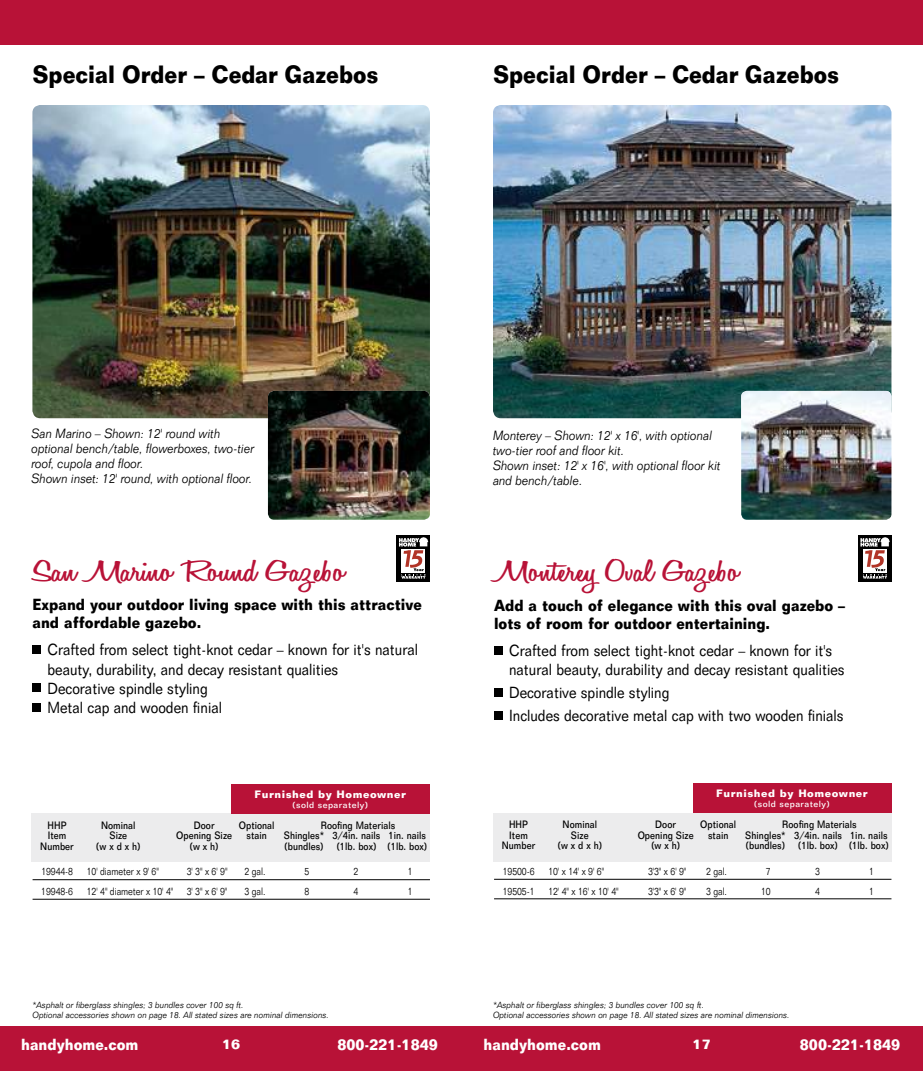
<style>
.page{position:relative;width:923px;height:1071px;background:#fff}
.page>*{position:absolute;margin:0;border:0;box-sizing:border-box;transform-origin:0 0}
.t1{font:600 31.5px "Honey Script";color:#b81237;scale:1.55 1}
.t2{font:600 31.5px "Honey Script";color:#b81237;scale:1.5 1}
.t3{font:700 24.5px "Folio BT";color:#000;scale:.86 1}
.t4{font:15.75px/19.2px "Folio BT";color:#000;scale:.88 1}
.t5{font:700 15.75px/17.5px "Folio BT";color:#000;scale:.88 1}
.t6{font:700 15.75px "Folio BT";color:#fff;scale:.88 1}
.t7{font:700 14px "Folio BT";color:#fff}
.t8{font:italic 300 13.12px/14.9px "Folio BT";color:#000;scale:.9 1}
.t9{font:500 10.5px "Folio BT";letter-spacing:.005em;color:#000;scale:.85 1}
.t10{font:300 10.5px "Folio BT";letter-spacing:-.01em;color:#000;scale:.85 1}
.t11{font:700 10.5px "Folio BT";letter-spacing:.05em;color:#fff}
.t12{font:italic 300 8.75px/10.5px "Folio BT";color:#000;scale:.95 1}
.t13{font:500 8.75px "Folio BT";letter-spacing:.05em;color:#fff}
</style>
<div class="page">
<div style="left:0;top:0;width:461px;height:45px;background:#b81237"></div>
<div style="left:461px;top:0;width:461px;height:45px;background:#b81237"></div>
<div style="left:456px;top:1026px;width:466px;height:45px;background:#b81237"></div>
<div style="left:0;top:1026px;width:482px;height:45px;background:#b81237"></div>
<img style="left:32px;top:105px;width:398px;height:313px">
<img style="left:493px;top:105px;width:398px;height:313px">
<img style="left:268px;top:391px;width:162px;height:129px">
<div style="left:32px;top:645px;width:9px;height:9px;background:#000"></div>
<div style="left:32px;top:684px;width:9px;height:8px;background:#000"></div>
<div style="left:32px;top:703px;width:9px;height:8px;background:#000"></div>
<div style="left:494px;top:646px;width:8px;height:8px;background:#000"></div>
<div style="left:494px;top:689px;width:8px;height:8px;background:#000"></div>
<div style="left:494px;top:712px;width:8px;height:8px;background:#000"></div>
<img style="left:741px;top:391px;width:150px;height:129px">
<div style="left:396px;top:535px;width:34px;height:47px;background:#000"></div>
<svg style="left:399px;top:537px;width:29px;height:42px"></svg>
<div style="left:858px;top:535px;width:33px;height:47px;background:#000"></div>
<svg style="left:860px;top:537px;width:29px;height:42px"></svg>
<div style="left:32px;top:813px;width:398px;height:49px;background:#ececed"></div>
<div style="left:493px;top:813px;width:398px;height:49px;background:#ececed"></div>
<hr style="left:33px;top:879px;width:397px;height:1px;background:#000">
<hr style="left:33px;top:899px;width:397px;height:1px;background:#000">
<hr style="left:494px;top:879px;width:397px;height:1px;background:#000">
<hr style="left:494px;top:898px;width:397px;height:1px;background:#000">
<div style="left:231px;top:784px;width:198px;height:29px;background:#b81237"></div>
<div style="left:692px;top:783px;width:198px;height:30px;background:#b81237"></div>
<h2 class="t3" style="left:32px;top:59px;width:404px">Special Order – Cedar Gazebos</h2>
<h2 class="t3" style="left:493px;top:59px;width:404px">Special Order – Cedar Gazebos</h2>
<p class="t8" style="left:32px;top:426px;width:249px">San Marino – Shown: 12' round with optional bench/table, flowerboxes, two-tier roof, cupola and floor.<br>Shown inset: 12' round, with optional floor.</p>
<h1 class="t1" style="left:32px;top:552px;width:203px">San Marino Round Gazebo</h1>
<p class="t5" style="left:32px;top:596px;width:444px">Expand your outdoor living space with this attractive and affordable gazebo.</p>
<p class="t4" style="left:47px;top:640px;width:422px">Crafted from select tight-knot cedar – known for it's natural beauty, durability, and decay resistant qualities<br>Decorative spindle styling<br>Metal cap and wooden finial</p>
<p class="t11" style="left:254px;top:788px;width:153px">Furnished by Homeowner</p>
<p class="t13" style="left:292px;top:800px;width:78px">(sold separately)</p>
<p class="t9" style="left:47px;top:819px;width:24px">HHP</p>
<p class="t9" style="left:101px;top:819px;width:42px">Nominal</p>
<p class="t9" style="left:194px;top:819px;width:26px">Door</p>
<p class="t9" style="left:239px;top:819px;width:44px">Optional</p>
<p class="t9" style="left:321px;top:819px;width:89px">Roofing Materials</p>
<p class="t9" style="left:48px;top:829px;width:23px">Item</p>
<p class="t9" style="left:109px;top:829px;width:22px">Size</p>
<p class="t9" style="left:176px;top:829px;width:67px">Opening Size</p>
<p class="t9" style="left:246px;top:829px;width:25px">stain</p>
<p class="t9" style="left:284px;top:829px;width:169px">Shingles* 3/4in. nails 1in. nails</p>
<p class="t9" style="left:40px;top:840px;width:41px">Number</p>
<p class="t9" style="left:96px;top:840px;width:54px">(w x d x h)</p>
<p class="t9" style="left:189px;top:840px;width:36px">(w x h)</p>
<p class="t9" style="left:284px;top:840px;width:170px">(bundles) (1lb. box) (1lb. box)</p>
<p class="t10" style="left:41px;top:865px;width:39px">19944-8</p>
<p class="t10" style="left:87px;top:865px;width:86px">10' diameter x 9' 6"</p>
<p class="t10" style="left:187px;top:865px;width:49px">3' 3" x 6' 9"</p>
<p class="t10" style="left:244px;top:865px;width:26px">2 gal.</p>
<p class="t10" style="left:304px;top:865px;width:7px">5</p>
<p class="t10" style="left:353px;top:865px;width:7px">2</p>
<p class="t10" style="left:407px;top:865px;width:7px">1</p>
<p class="t10" style="left:41px;top:885px;width:39px">19948-6</p>
<p class="t10" style="left:87px;top:885px;width:103px">12' 4" diameter x 10' 4"</p>
<p class="t10" style="left:187px;top:885px;width:49px">3' 3" x 6' 9"</p>
<p class="t10" style="left:244px;top:885px;width:26px">3 gal.</p>
<p class="t10" style="left:304px;top:885px;width:7px">8</p>
<p class="t10" style="left:353px;top:885px;width:7px">4</p>
<p class="t10" style="left:407px;top:885px;width:7px">1</p>
<p class="t8" style="left:493px;top:428px;width:254px">Monterey – Shown: 12' x 16', with optional two-tier roof and floor kit.<br>Shown inset: 12' x 16', with optional floor kit and bench/table.</p>
<h1 class="t2" style="left:494px;top:552px;width:165px">Monterey Oval Gazebo</h1>
<p class="t5" style="left:494px;top:596px;width:400px">Add a touch of elegance with this oval gazebo – lots of room for outdoor entertaining.</p>
<p class="t4" style="left:509px;top:641px;width:382px">Crafted from select tight-knot cedar – known for it's natural beauty, durability and decay resistant qualities</p>
<p class="t4" style="left:509px;top:681px;width:381px;line-height:23.1px">Decorative spindle styling<br>Includes decorative metal cap with two wooden finials</p>
<p class="t11" style="left:716px;top:787px;width:153px">Furnished by Homeowner</p>
<p class="t13" style="left:753px;top:799px;width:78px">(sold separately)</p>
<p class="t9" style="left:509px;top:818px;width:24px">HHP</p>
<p class="t9" style="left:562px;top:818px;width:42px">Nominal</p>
<p class="t9" style="left:655px;top:818px;width:26px">Door</p>
<p class="t9" style="left:700px;top:818px;width:44px">Optional</p>
<p class="t9" style="left:782px;top:818px;width:89px">Roofing Materials</p>
<p class="t9" style="left:509px;top:829px;width:23px">Item</p>
<p class="t9" style="left:571px;top:829px;width:22px">Size</p>
<p class="t9" style="left:637px;top:829px;width:67px">Opening Size</p>
<p class="t9" style="left:708px;top:829px;width:25px">stain</p>
<p class="t9" style="left:745px;top:829px;width:169px">Shingles* 3/4in. nails 1in. nails</p>
<p class="t9" style="left:501px;top:839px;width:41px">Number</p>
<p class="t9" style="left:557px;top:839px;width:54px">(w x d x h)</p>
<p class="t9" style="left:651px;top:839px;width:36px">(w x h)</p>
<p class="t9" style="left:745px;top:839px;width:170px">(bundles) (1lb. box) (1lb. box)</p>
<p class="t10" style="left:502px;top:865px;width:39px">19500-6</p>
<p class="t10" style="left:548px;top:865px;width:67px">10' x 14' x 9' 6"</p>
<p class="t10" style="left:648px;top:865px;width:46px">3'3" x 6' 9"</p>
<p class="t10" style="left:706px;top:865px;width:26px">2 gal.</p>
<p class="t10" style="left:765px;top:865px;width:7px">7</p>
<p class="t10" style="left:814px;top:865px;width:7px">3</p>
<p class="t10" style="left:869px;top:865px;width:7px">1</p>
<p class="t10" style="left:502px;top:884px;width:39px">19505-1</p>
<p class="t10" style="left:548px;top:884px;width:84px">12' 4" x 16' x 10' 4"</p>
<p class="t10" style="left:648px;top:884px;width:46px">3'3" x 6' 9"</p>
<p class="t10" style="left:705px;top:884px;width:26px">3 gal.</p>
<p class="t10" style="left:761px;top:884px;width:13px">10</p>
<p class="t10" style="left:814px;top:884px;width:7px">4</p>
<p class="t10" style="left:869px;top:884px;width:7px">1</p>
<p class="t12" style="left:32px;top:999px;width:313px">*Asphalt or fiberglass shingles; 3 bundles cover 100 sq ft.<br>Optional accessories shown on page 18. All stated sizes are nominal dimensions.</p>
<p class="t12" style="left:493px;top:999px;width:313px">*Asphalt or fiberglass shingles; 3 bundles cover 100 sq ft.<br>Optional accessories shown on page 18. All stated sizes are nominal dimensions.</p>
<p class="t6" style="left:21px;top:1035px;width:135px">handyhome.com</p>
<p class="t7" style="left:222px;top:1035px;width:20px">16</p>
<p class="t6" style="left:337px;top:1035px;width:116px">800-221-1849</p>
<p class="t6" style="left:483px;top:1035px;width:135px">handyhome.com</p>
<p class="t7" style="left:692px;top:1035px;width:20px">17</p>
<p class="t6" style="left:799px;top:1035px;width:116px">800-221-1849</p>
</div>
